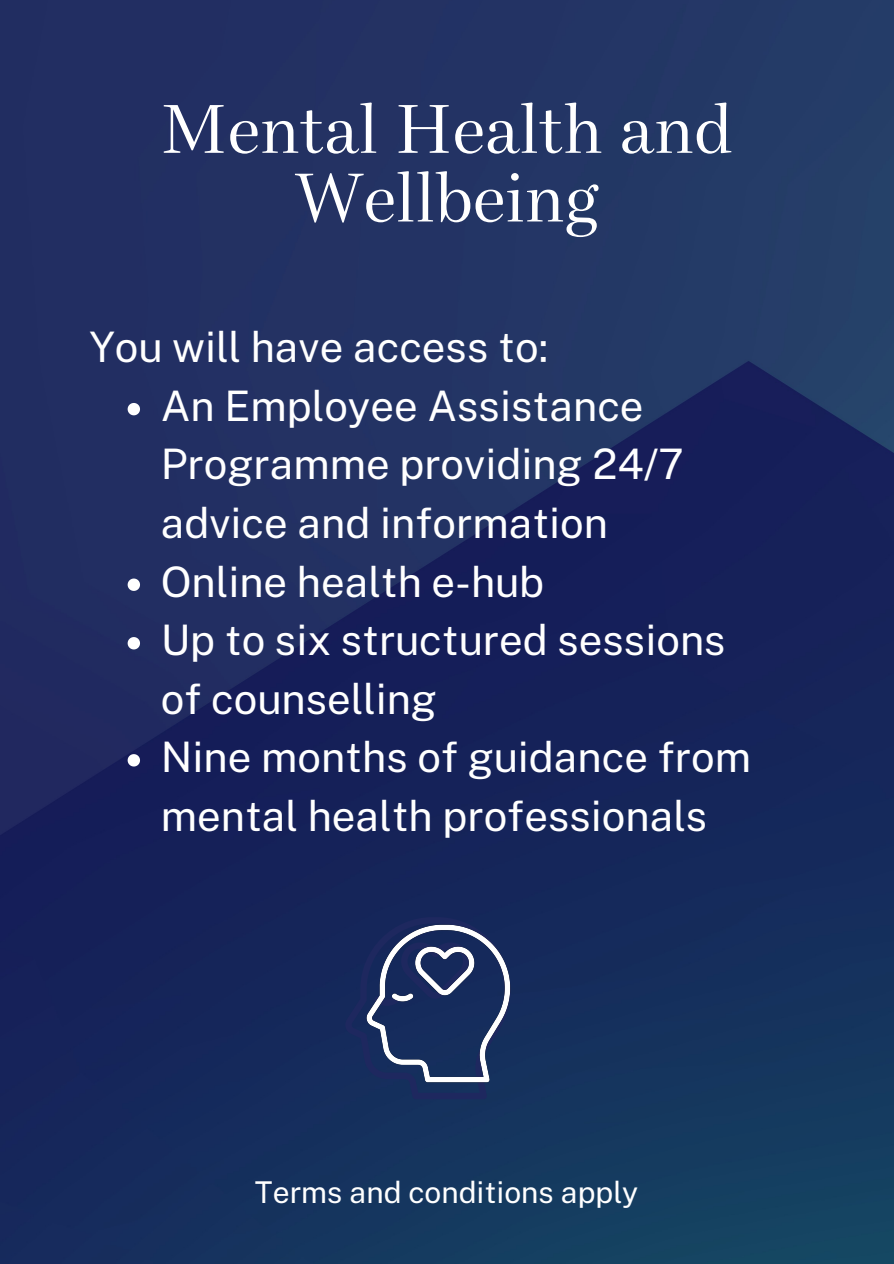
<style>
.page{position:relative;width:894px;height:1264px;background:#fff}
.page>*{position:absolute;margin:0;border:0;box-sizing:border-box;transform-origin:0 0}
.t1{font:67.5px/68.7px "Bressay Display";color:#fff;text-align:center}
.t2{font:42px/58.5px "Public Sans";color:#fff}
.t3{font:30px "Public Sans";color:#fff}
</style>
<div class="page">
<img style="left:0;top:0;width:893px;height:1263px">
<svg style="left:128px;top:403px;width:12px;height:12px"></svg>
<svg style="left:128px;top:578px;width:12px;height:13px"></svg>
<svg style="left:128px;top:637px;width:12px;height:12px"></svg>
<svg style="left:128px;top:754px;width:12px;height:12px"></svg>
<div style="left:345px;top:917px;width:10px;height:182px;background:#15285b"></div>
<img style="left:355px;top:890px;width:168px;height:237px">
<p class="t1" style="left:160px;top:94px;width:573px">Mental Health and<br>Wellbeing</p>
<h1 class="t2" style="left:89px;top:318px;width:460px">You will have access to:</h1>
<h2 class="t2" style="left:161px;top:376px;width:524px">An Employee Assistance<br>Programme providing 24/7 advice and information</h2>
<p class="t2" style="left:161px;top:552px;width:385px">Online health e-hub</p>
<p class="t2" style="left:161px;top:610px;width:566px">Up to six structured sessions of counselling</p>
<p class="t2" style="left:161px;top:727px;width:591px">Nine months of guidance from mental health professionals</p>
<p class="t3" style="left:255px;top:1174px;width:384px">Terms and conditions apply</p>
</div>
